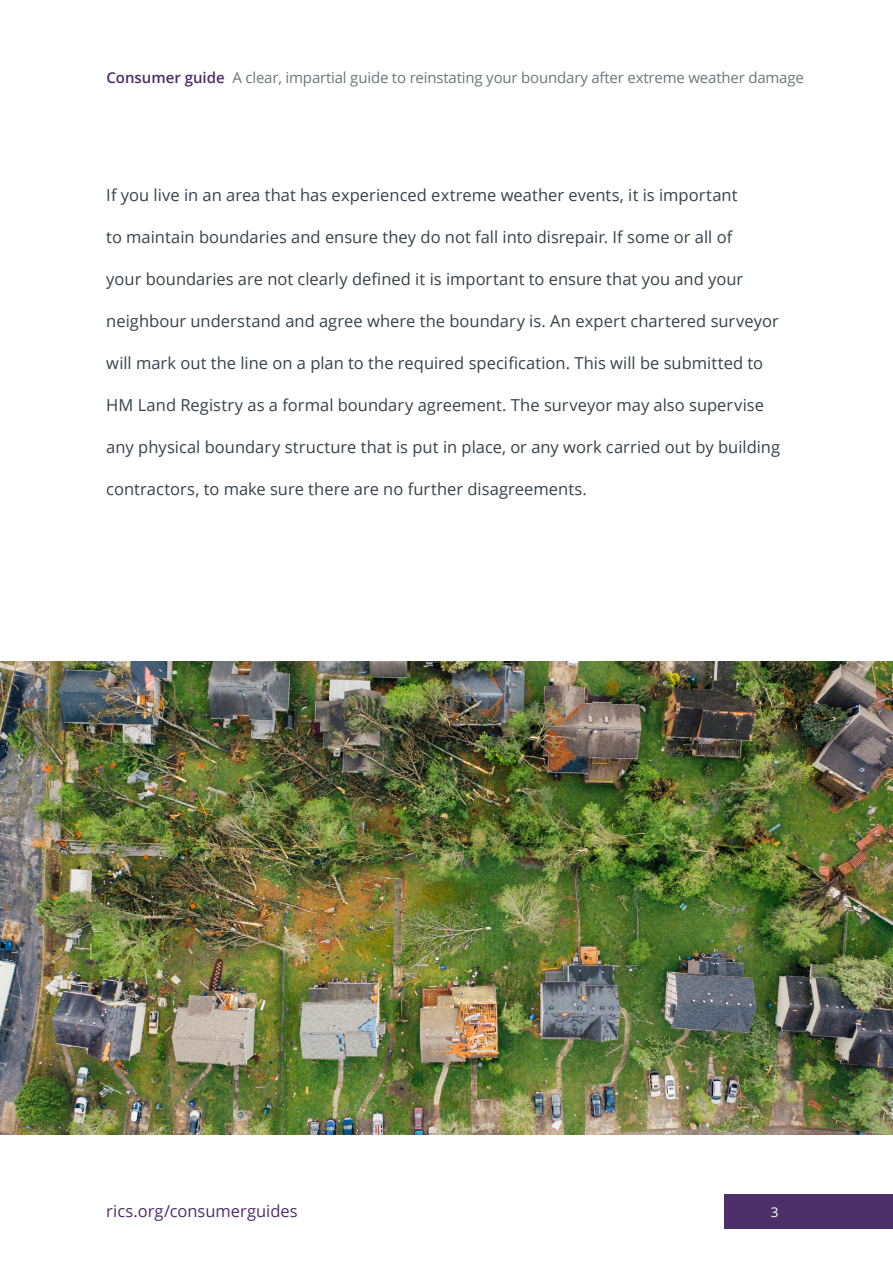
<style>
.page{position:relative;width:893px;height:1263px;background:#fff}
.page>*{position:absolute;margin:0;border:0;box-sizing:border-box;transform-origin:0 0}
.Body_text{font:16.5px "Open Sans";color:#36424a}
.t1{font:16.5px "Open Sans";color:#4d3069}
.t2{font:15px "Open Sans";letter-spacing:-.01em;color:#70747c}
.t3{font:13.5px "Open Sans";color:#fff}
.s1{font-weight:600;color:#4a2d69}
</style>
<div class="page">
<img style="left:0;top:662px;width:893px;height:472px">
<div style="left:724px;top:1194px;width:169px;height:35px;background:#4d3069"></div>
<p class="t2" style="left:106px;top:67px;width:699px"><span class="s1">Consumer guide</span> A clear, impartial guide to reinstating your boundary after extreme weather damage</p>
<p class="Body_text" style="left:106px;top:184px;width:633px">If you live in an area that has experienced extreme weather events, it is important</p>
<p class="Body_text" style="left:106px;top:226px;width:627px">to maintain boundaries and ensure they do not fall into disrepair. If some or all of</p>
<p class="Body_text" style="left:106px;top:268px;width:638px">your boundaries are not clearly defined it is important to ensure that you and your</p>
<p class="Body_text" style="left:106px;top:310px;width:674px">neighbour understand and agree where the boundary is. An expert chartered surveyor</p>
<p class="Body_text" style="left:106px;top:352px;width:658px">will mark out the line on a plan to the required specification. This will be submitted to</p>
<p class="Body_text" style="left:106px;top:394px;width:659px">HM Land Registry as a formal boundary agreement. The surveyor may also supervise</p>
<p class="Body_text" style="left:106px;top:436px;width:675px">any physical boundary structure that is put in place, or any work carried out by building</p>
<p class="Body_text" style="left:106px;top:478px;width:482px">contractors, to make sure there are no further disagreements.</p>
<p class="t1" style="left:106px;top:1200px;width:193px">rics.org/consumerguides</p>
<p class="t3" style="left:771px;top:1203px;width:9px">3</p>
</div>
